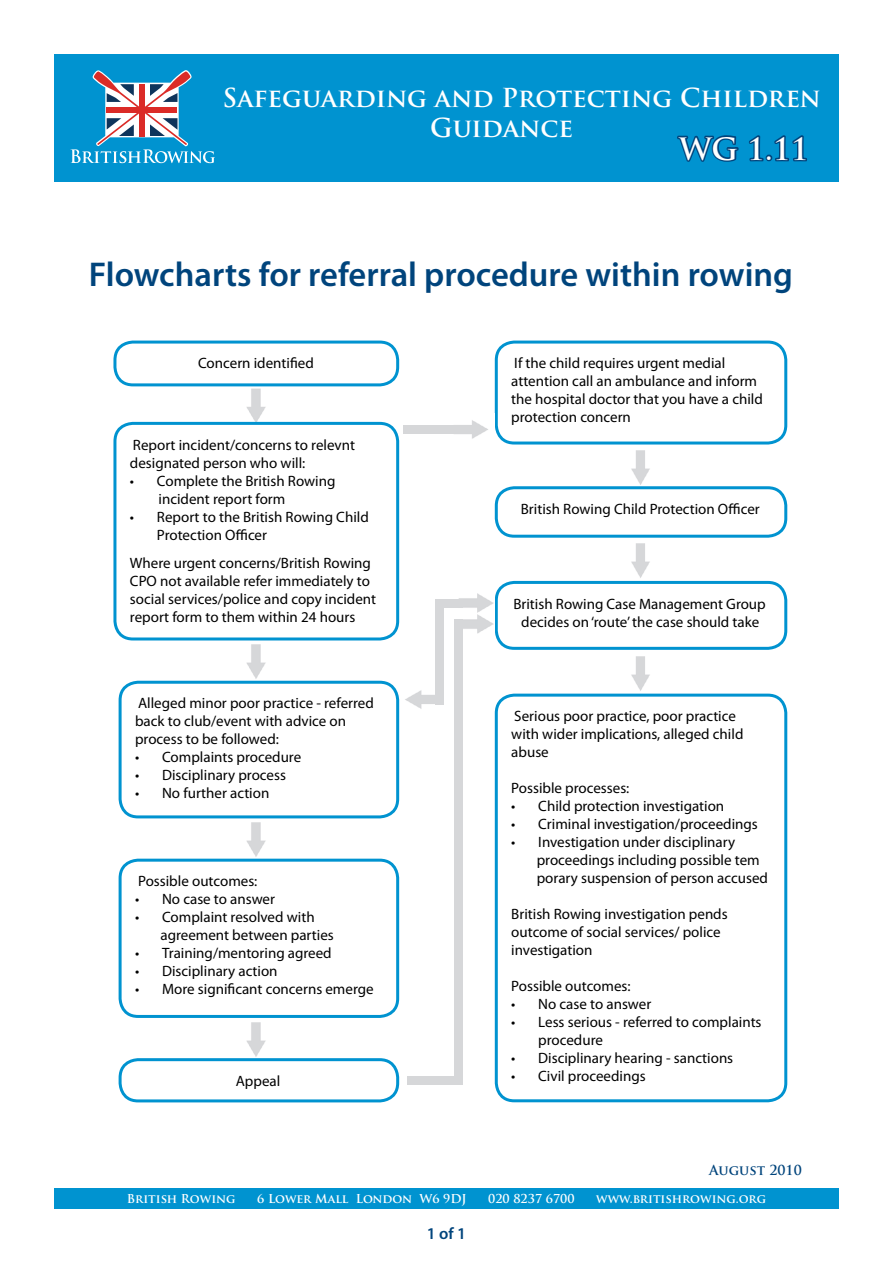
<style>
.page{position:relative;width:893px;height:1263px;background:#fff}
.page>*{position:absolute;margin:0;border:0;box-sizing:border-box;transform-origin:0 0}
.t1{font:600 34.5px "Myriad Pro";color:#00447c}
.t2{font:700 30px "Trajan Pro";color:#fff}
.t3{font:700 25.5px/30.6px "Trajan Pro";color:#fff}
.t4{font:600 16.5px "Myriad Pro";color:#00447c}
.t5{font:15px/18px "Myriad Pro";color:#000}
.t6{font:700 13.5px "Trajan Pro";color:#00447c}
.t7{font:700 12px "Trajan Pro";color:#fff}
</style>
<div class="page">
<div style="left:54px;top:54px;width:785px;height:128px;background:#0093d0"></div>
<svg style="left:677px;top:135px;width:62px;height:27px"></svg>
<svg style="left:749px;top:135px;width:58px;height:27px"></svg>
<svg style="left:70px;top:70px;width:145px;height:93px"></svg>
<div style="left:54px;top:1188px;width:785px;height:21px;background:#0093d0"></div>
<img style="left:246px;top:1022px;width:20px;height:35px">
<img style="left:241px;top:386px;width:31px;height:36px">
<div style="left:113px;top:341px;width:286px;height:45px;border:3px solid #0093d0;border-radius:18px"></div>
<div style="left:495px;top:341px;width:292px;height:103px;border:3px solid #0093d0;border-radius:18px"></div>
<img style="left:241px;top:640px;width:31px;height:41px">
<img style="left:241px;top:818px;width:31px;height:41px">
<img style="left:631px;top:450px;width:19px;height:35px">
<div style="left:113px;top:422px;width:286px;height:218px;border:3px solid #0093d0;border-radius:18px"></div>
<div style="left:119px;top:681px;width:280px;height:137px;border:3px solid #0093d0;border-radius:18px"></div>
<div style="left:119px;top:859px;width:280px;height:159px;border:3px solid #0093d0;border-radius:18px"></div>
<div style="left:119px;top:1058px;width:280px;height:44px;border:3px solid #0093d0;border-radius:18px"></div>
<div style="left:495px;top:486px;width:292px;height:52px;border:3px solid #0093d0;border-radius:18px"></div>
<div style="left:495px;top:581px;width:292px;height:69px;border:3px solid #0093d0;border-radius:18px"></div>
<div style="left:495px;top:694px;width:292px;height:408px;border:3px solid #0093d0;border-radius:18px"></div>
<img style="left:631px;top:543px;width:19px;height:35px">
<img style="left:631px;top:656px;width:19px;height:35px">
<img style="left:461px;top:420px;width:27px;height:19px">
<div style="left:403px;top:425px;width:58px;height:9px;background:#d6d7d9"></div>
<div style="left:407px;top:1076px;width:55px;height:9px;background:#d6d7d9"></div>
<img style="left:449px;top:607px;width:45px;height:32px">
<div style="left:454px;top:619px;width:8px;height:458px;background:#d6d7d9"></div>
<img style="left:455px;top:593px;width:39px;height:19px">
<div style="left:435px;top:599px;width:27px;height:8px;background:#d6d7d9"></div>
<img style="left:405px;top:690px;width:39px;height:19px">
<div style="left:435px;top:599px;width:9px;height:105px;background:#d6d7d9"></div>
<h3 class="t3" style="left:430px;top:82px;width:392px;text-indent:-207px">Safeguarding and Protecting Children<br>Guidance</h3>
<h2 class="t2" style="left:679px;top:130px;width:131px">WG 1.11</h2>
<h1 class="t1" style="left:89px;top:253px;width:706px">Flowcharts for referral procedure within rowing</h1>
<p class="t5" style="left:198px;top:354px;width:117px">Concern identified</p>
<p class="t5" style="left:511px;top:354px;width:253px">If the child requires urgent medial attention call an ambulance and inform the hospital doctor that you have a child protection concern</p>
<p class="t5" style="left:130px;top:435px;width:227px">Report incident/concerns to relevnt designated person who will:</p>
<p class="t5" style="left:159px;top:471px;width:178px;text-indent:-29px">• Complete the British Rowing incident report form</p>
<p class="t5" style="left:157px;top:507px;width:213px;text-indent:-27px">• Report to the British Rowing Child<br>Protection Officer</p>
<p class="t5" style="left:130px;top:554px;width:248px">Where urgent concerns/British Rowing CPO not available refer immediately to social services/police and copy incident report form to them within 24 hours</p>
<p class="t5" style="left:521px;top:500px;width:241px">British Rowing Child Protection Officer</p>
<p class="t5" style="left:513px;top:594px;width:254px;text-align:center">British Rowing Case Management Group decides on ‘route’ the case should take</p>
<p class="t5" style="left:135px;top:694px;width:240px">Alleged minor poor practice - referred back to club/event with advice on process to be followed:</p>
<p class="t5" style="left:135px;top:748px;width:168px">• Complaints procedure</p>
<p class="t5" style="left:135px;top:766px;width:152px">• Disciplinary process</p>
<p class="t5" style="left:135px;top:784px;width:136px">• No further action</p>
<p class="t5" style="left:138px;top:872px;width:121px">Possible outcomes:</p>
<p class="t5" style="left:135px;top:890px;width:141px">• No case to answer</p>
<p class="t5" style="left:161px;top:908px;width:175px;text-indent:-25px">• Complaint resolved with agreement between parties</p>
<p class="t5" style="left:135px;top:944px;width:198px">• Training/mentoring agreed</p>
<p class="t5" style="left:135px;top:962px;width:144px">• Disciplinary action</p>
<p class="t5" style="left:135px;top:980px;width:240px">• More significant concerns emerge</p>
<p class="t5" style="left:236px;top:1072px;width:46px">Appeal</p>
<p class="t5" style="left:511px;top:707px;width:234px">Serious poor practice, poor practice with wider implications, alleged child abuse</p>
<p class="t5" style="left:511px;top:779px;width:120px">Possible processes:</p>
<p class="t5" style="left:511px;top:797px;width:214px">• Child protection investigation</p>
<p class="t5" style="left:511px;top:815px;width:248px">• Criminal investigation/proceedings</p>
<p class="t5" style="left:537px;top:833px;width:233px;text-indent:-25px">• Investigation under disciplinary proceedings including possible tem porary suspension of person accused</p>
<p class="t5" style="left:511px;top:905px;width:218px">British Rowing investigation pends outcome of social services/ police investigation</p>
<p class="t5" style="left:511px;top:977px;width:121px">Possible outcomes:</p>
<p class="t5" style="left:511px;top:995px;width:141px">• No case to answer</p>
<p class="t5" style="left:538px;top:1013px;width:225px;text-indent:-27px">• Less serious - referred to complaints procedure</p>
<p class="t5" style="left:511px;top:1049px;width:223px">• Disciplinary hearing - sanctions</p>
<p class="t5" style="left:511px;top:1067px;width:136px">• Civil proceedings</p>
<p class="t6" style="left:709px;top:1161px;width:94px">August 2010</p>
<p class="t7" style="left:127px;top:1191px;width:110px">British Rowing</p>
<p class="t7" style="left:257px;top:1191px;width:211px">6 Lower Mall London W6 9DJ</p>
<p class="t7" style="left:488px;top:1191px;width:88px">020 8237 6700</p>
<p class="t7" style="left:596px;top:1191px;width:171px">www.britishrowing.org</p>
<p class="t4" style="left:427px;top:1222px;width:41px">1 of 1</p>
</div>
